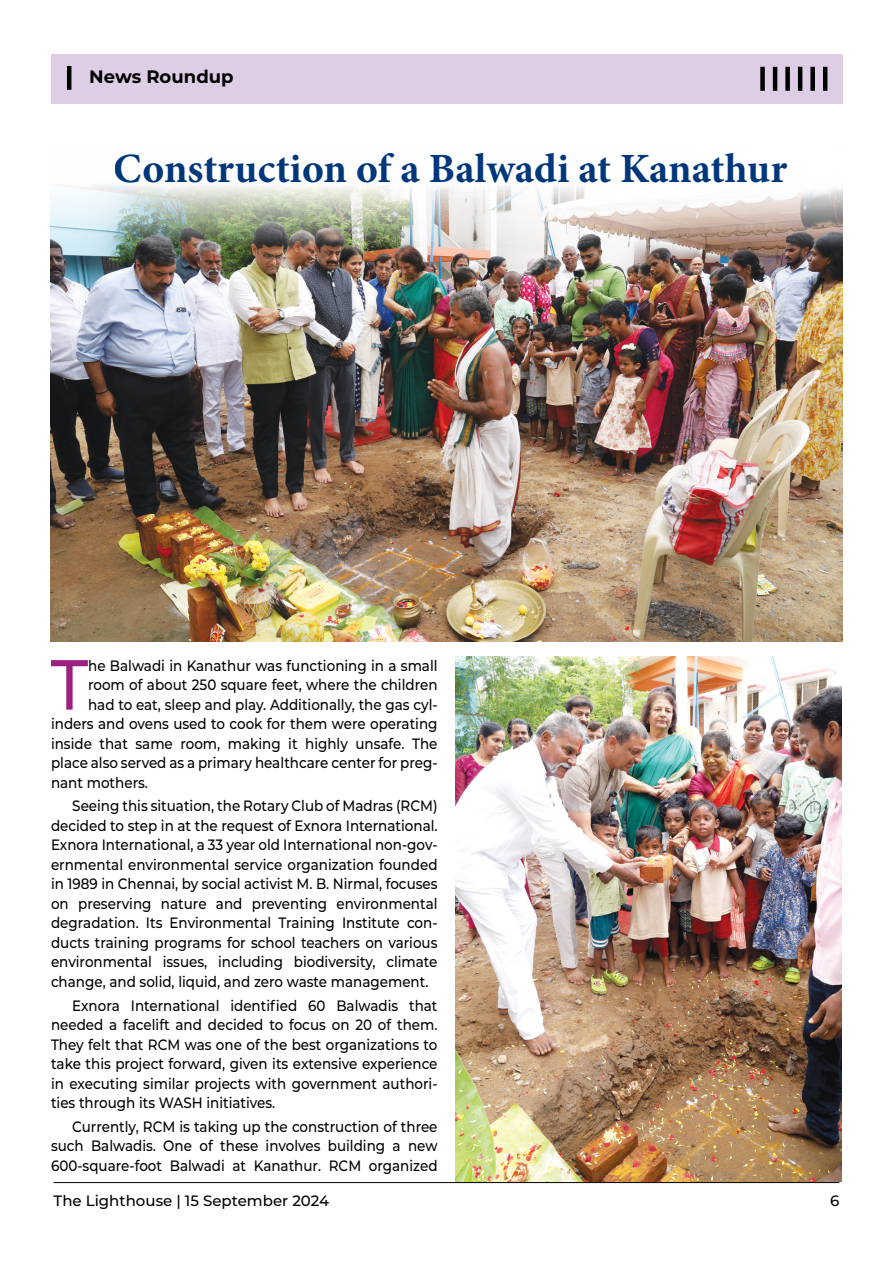
<style>
.page{position:relative;width:893px;height:1263px;background:#fff}
.page>*{position:absolute;margin:0;border:0;box-sizing:border-box;transform-origin:0 0}
.t1{font:500 70.65px "Montserrat";color:#9a2182;scale:.9 1}
.t2{font:700 41.55px "Minion Pro";color:#00377b}
.t3{font:700 18px "Montserrat";color:#000}
.t4{font:500 15px/19.5px "Montserrat";color:#000;text-align:justify;scale:.9 1}
.t5{font:500 15px "Montserrat";color:#000}
</style>
<div class="page">
<hr style="left:54px;top:1182px;width:785px;height:1px;background:#000">
<div style="left:51px;top:54px;width:791px;height:50px;background:#ddcde5"></div>
<hr style="left:67px;top:66px;width:4px;height:24px;background:#000101">
<div style="left:760px;top:67px;width:5px;height:24px;background:#000101"></div>
<hr style="left:773px;top:67px;width:4px;height:24px;background:#000101">
<div style="left:785px;top:67px;width:5px;height:24px;background:#000101"></div>
<hr style="left:798px;top:67px;width:4px;height:24px;background:#000101">
<div style="left:810px;top:67px;width:5px;height:24px;background:#000101"></div>
<hr style="left:823px;top:67px;width:4px;height:24px;background:#000101">
<img style="left:456px;top:656px;width:386px;height:525px">
<img style="left:50px;top:185px;width:793px;height:456px">
<p class="t3" style="left:89px;top:64px;width:146px">News Roundup</p>
<h2 class="t2" style="left:114px;top:140px;width:675px">Construction of a Balwadi at Kanathur</h2>
<h1 class="t1" style="left:51px;top:635px;width:43px">T</h1>
<p class="t4" style="left:88px;top:655px;width:390px">he Balwadi in Kanathur was functioning in a small</p>
<p class="t4" style="left:88px;top:674px;width:390px">room of about 250 square feet, where the children</p>
<p class="t4" style="left:88px;top:694px;width:390px">had to eat, sleep and play. Additionally, the gas cyl-</p>
<p class="t4" style="left:51px;top:713px;width:431px">inders and ovens used to cook for them were operating</p>
<p class="t4" style="left:51px;top:733px;width:431px">inside that same room, making it highly unsafe. The</p>
<p class="t4" style="left:51px;top:752px;width:431px">place also served as a primary healthcare center for preg-</p>
<p class="t4" style="left:51px;top:772px;width:109px">nant mothers.</p>
<p class="t4" style="left:51px;top:796px;width:431px;text-indent:21px">Seeing this situation, the Rotary Club of Madras (RCM) decided to step in at the request of Exnora International.<br>Exnora International, a 33 year old International non-gov&shy;ernmental environmental service organization founded in 1989 in Chennai, by social activist M. B. Nirmal, focuses on preserving nature and preventing environmental degradation. Its Environmental Training Institute con&shy;ducts training programs for school teachers on various environmental issues, including biodiversity, climate change, and solid, liquid, and zero waste management.</p>
<p class="t4" style="left:51px;top:995px;width:431px;text-indent:21px">Exnora International identified 60 Balwadis that needed a facelift and decided to focus on 20 of them.<br>They felt that RCM was one of the best organizations to take this project forward, given its extensive experience in executing similar projects with government authori&shy;ties through its WASH initiatives.</p>
<p class="t4" style="left:51px;top:1116px;width:431px;text-indent:21px">Currently, RCM is taking up the construction of three such Balwadis. One of these involves building a new 600-square-foot Balwadi at Kanathur. RCM organized</p>
<p class="t5" style="left:54px;top:1190px;width:277px">The Lighthouse | 15 September 2024</p>
<p class="t5" style="left:830px;top:1190px;width:11px">6</p>
</div>
